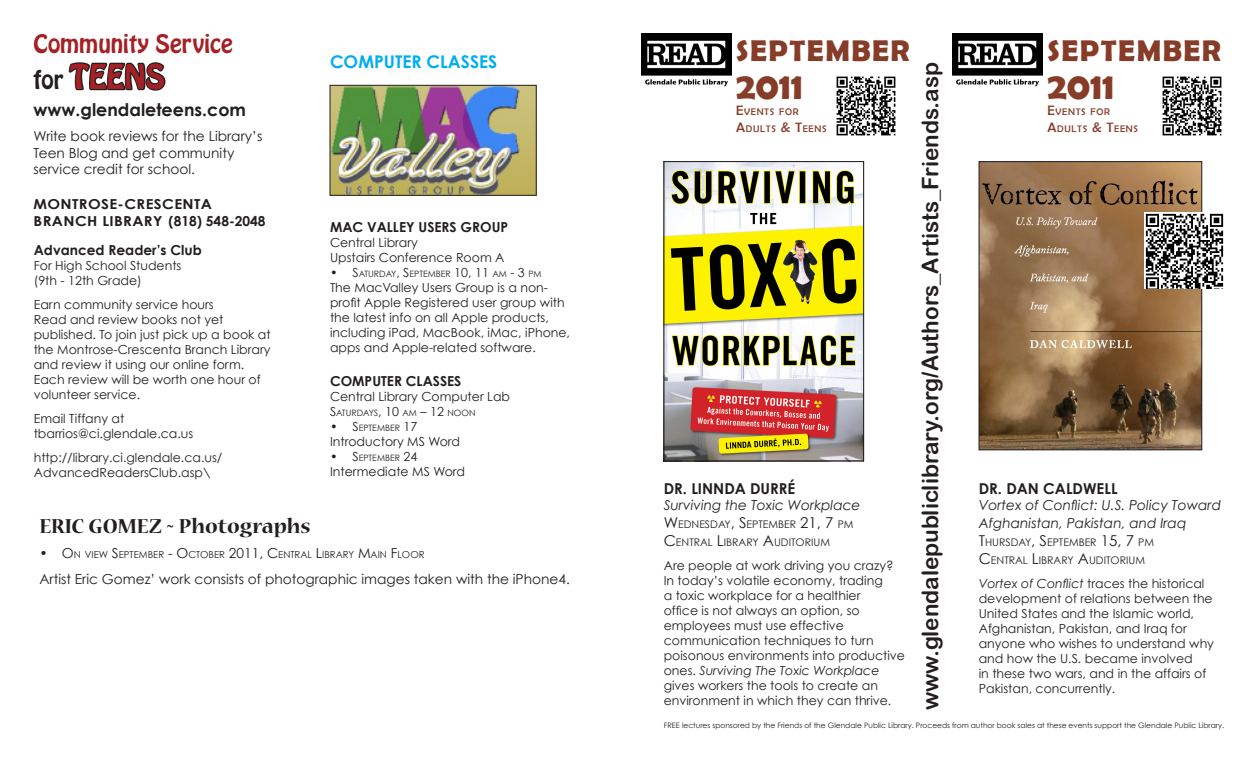
<style>
.page{position:relative;width:1260px;height:765px;background:#fff}
.page>*{position:absolute;margin:0;border:0;box-sizing:border-box;transform-origin:0 0}
.t1{font:700 37.5px "Berlin Sans FB Demi";color:#873c28}
.t2{font:700 30px "Berlin Sans FB Demi";letter-spacing:.05em;color:#873c28}
.t3{font:30px "Hobo Std";color:#a42126}
.t4{font:22.5px "Arial Rounded MT Bold";color:#231f20}
.t5{font:700 22.5px "Nueva Std";color:#231f20}
.t6{font:22.5px "Hobo Std";color:#a42126}
.t7{font:700 17.5px "Century Gothic";color:#231f20}
.t8{font:700 17.5px "Century Gothic";color:#00aeef}
.t9{font:700 15px "Century Gothic";color:#231f20}
.t10{font:13.75px/16.5px "Century Gothic";color:#231f20}
.t11{font:italic 13.75px/18px "Century Gothic";color:#231f20}
.t12{font:700 13.75px "Century Gothic";color:#231f20}
.t13{font:700 13.75px "Century Gothic";letter-spacing:.025em;color:#231f20;scale:1.1 1}
.t14{font:12.5px/15px "Century Gothic";color:#231f20}
.t15{font:10.5px "Century Gothic";color:#231f20}
.t16{font:9.62px "Century Gothic";color:#231f20}
.t17{font:9.62px "Berlin Sans FB";letter-spacing:.07em;color:#873c28}
.t18{font:8.75px "Century Gothic";color:#231f20}
.t19{font:7.5px "Century Gothic";color:#231f20}
.s1{font-size:22.5px;color:#231f20}
.s2{font-size:12.5px}
.s3{font-size:13.75px}
.s4{font-size:15px}
.s5{font-style:italic}
</style>
<div class="page">
<img style="left:981px;top:163px;width:219px;height:285px">
<div style="left:979px;top:161px;width:223px;height:289px;border:1px solid #231f20"></div>
<svg style="left:68px;top:62px;width:98px;height:29px"></svg>
<img style="left:642px;top:34px;width:89px;height:53px">
<img style="left:666px;top:163px;width:196px;height:296px">
<div style="left:664px;top:161px;width:200px;height:300px;border:1px solid #231f20"></div>
<img style="left:1144px;top:212px;width:80px;height:76px">
<img style="left:953px;top:34px;width:90px;height:53px">
<img style="left:332px;top:87px;width:203px;height:107px">
<div style="left:330px;top:85px;width:207px;height:111px;border:1px solid #231f20"></div>
<img style="left:836px;top:76px;width:60px;height:60px">
<img style="left:1162px;top:76px;width:60px;height:60px">
<p class="t6" style="left:34px;top:28px;width:201px">Community Service</p>
<p class="t3" style="left:34px;top:56px;width:133px"><span class="s1">for</span> TEENS</p>
<p class="t7" style="left:34px;top:99px;width:214px">www.glendaleteens.com</p>
<p class="t10" style="left:34px;top:128px;width:230px">Write book reviews for the Library’s<br>Teen Blog and get community service credit for school.</p>
<p class="t13" style="left:34px;top:196px;width:164px">MONTROSE-CRESCENTA</p>
<p class="t13" style="left:34px;top:212px;width:212px">BRANCH LIBRARY (818) 548-2048</p>
<p class="t12" style="left:34px;top:241px;width:170px">Advanced Reader’s Club</p>
<p class="t14" style="left:34px;top:257px;width:149px">For High School Students</p>
<p class="t14" style="left:34px;top:272px;width:110px">(9th - 12th Grade)</p>
<p class="t14" style="left:34px;top:296px;width:182px">Earn community service hours</p>
<p class="t14" style="left:34px;top:311px;width:238px">Read and review books not yet published. To join just pick up a book at the Montrose-Crescenta Branch Library and review it using our online form.<br>Each review will be worth one hour of volunteer service.</p>
<p class="t14" style="left:34px;top:410px;width:92px">Email Tiffany at</p>
<p class="t14" style="left:34px;top:425px;width:161px">tbarrios@ci.glendale.ca.us</p>
<p class="t14" style="left:34px;top:449px;width:190px">http://library.ci.glendale.ca.us/<br>AdvancedReadersClub.asp\</p>
<p class="t8" style="left:330px;top:50px;width:169px">COMPUTER CLASSES</p>
<p class="t12" style="left:330px;top:218px;width:180px">MAC VALLEY USERS GROUP</p>
<p class="t14" style="left:330px;top:235px;width:89px">Central Library</p>
<p class="t14" style="left:330px;top:250px;width:176px">Upstairs Conference Room A</p>
<p class="t18" style="left:330px;top:268px;width:213px"><span class="s2">• S</span>ATURDAY<span class="s2">, S</span>EPTEMBER <span class="s2">10, 11</span> AM <span class="s2">- 3</span> PM</p>
<p class="t14" style="left:330px;top:280px;width:242px">The MacValley Users Group is a non&shy;profit Apple Registered user group with the latest info on all Apple products, including iPad, MacBook, iMac, iPhone, apps and Apple-related software.</p>
<p class="t12" style="left:330px;top:373px;width:133px">COMPUTER CLASSES</p>
<p class="t14" style="left:330px;top:389px;width:182px">Central Library Computer Lab</p>
<p class="t18" style="left:330px;top:408px;width:147px"><span class="s2">S</span>ATURDAYS<span class="s2">, 10</span> AM <span class="s2">– 12</span> NOON</p>
<p class="t18" style="left:330px;top:423px;width:89px"><span class="s2">• S</span>EPTEMBER <span class="s2">17</span></p>
<p class="t14" style="left:330px;top:434px;width:132px">Introductory MS Word</p>
<p class="t18" style="left:330px;top:453px;width:89px"><span class="s2">• S</span>EPTEMBER <span class="s2">24</span></p>
<p class="t14" style="left:330px;top:464px;width:137px">Intermediate MS Word</p>
<p class="t5" style="left:39px;top:516px;width:273px">ERIC GOMEZ ~ Photographs</p>
<p class="t16" style="left:39px;top:549px;width:387px"><span class="s3">• O</span> N VIEW <span class="s3">S</span>EPTEMBER <span class="s3">- O</span>CTOBER <span class="s3">2011, C</span>ENTRAL <span class="s3">L</span>IBRARY <span class="s3">M</span>AIN <span class="s3">F</span>LOOR</p>
<p class="t10" style="left:39px;top:570px;width:532px">Artist Eric Gomez’ work consists of photographic images taken with the iPhone4.</p>
<p class="t2" style="left:736px;top:34px;width:175px">SEPTEMBER</p>
<p class="t1" style="left:736px;top:64px;width:69px">2011</p>
<p class="t17" style="left:736px;top:107px;width:64px"><span class="s3">E</span>VENTS FOR</p>
<p class="t17" style="left:736px;top:123px;width:92px"><span class="s3">A</span>DULTS <span class="s3">&amp; T</span>EENS</p>
<p class="t9" style="left:664px;top:479px;width:133px">DR. LINNDA DURRÉ</p>
<p class="t11" style="left:664px;top:496px;width:198px">Surviving the Toxic Workplace</p>
<p class="t15" style="left:664px;top:518px;width:191px"><span class="s4">W</span>EDNESDAY<span class="s4">, S</span>EPTEMBER <span class="s4">21, 7</span> PM</p>
<p class="t15" style="left:664px;top:536px;width:168px"><span class="s4">C</span>ENTRAL <span class="s4">L</span>IBRARY <span class="s4">A</span>UDITORIUM</p>
<p class="t14" style="left:664px;top:558px;width:243px">Are people at work driving you crazy?<br>In today’s volatile economy, trading<br>a toxic workplace for a healthier<br>office is not always an option, so employees must use effective communication techniques to turn poisonous environments into productive ones. <span class="s5">Surviving The Toxic Workplace </span>gives workers the tools to create an environment in which they can thrive.</p>
<p class="t4" style="left:917px;top:710px;width:650px;rotate:-90deg">www.glendalepubliclibrary.org/Authors_Artists_Friends.asp</p>
<p class="t2" style="left:1048px;top:34px;width:175px">SEPTEMBER</p>
<p class="t1" style="left:1048px;top:64px;width:69px">2011</p>
<p class="t17" style="left:1048px;top:107px;width:64px"><span class="s3">E</span>VENTS FOR</p>
<p class="t17" style="left:1048px;top:123px;width:92px"><span class="s3">A</span>DULTS <span class="s3">&amp; T</span>EENS</p>
<p class="t9" style="left:979px;top:479px;width:140px">DR. DAN CALDWELL</p>
<p class="t11" style="left:979px;top:496px;width:244px">Vortex of Conflict: U.S. Policy Toward<br>Afghanistan, Pakistan, and Iraq</p>
<p class="t15" style="left:979px;top:536px;width:177px"><span class="s4">T</span>HURSDAY<span class="s4">, S</span>EPTEMBER <span class="s4">15, 7</span> PM</p>
<p class="t15" style="left:979px;top:554px;width:168px"><span class="s4">C</span>ENTRAL <span class="s4">L</span>IBRARY <span class="s4">A</span>UDITORIUM</p>
<p class="t14" style="left:979px;top:576px;width:237px"><span class="s5">Vortex of Conflict</span> traces the historical development of relations between the United States and the Islamic world, Afghanistan, Pakistan, and Iraq for anyone who wishes to understand why and how the U.S. became involved<br>in these two wars, and in the affairs of Pakistan, concurrently.</p>
<p class="t19" style="left:664px;top:720px;width:562px">FREE lectures sponsored by the Friends of the Glendale Public Library. Proceeds from author book sales at these events support the Glendale Public Library.</p>
</div>
